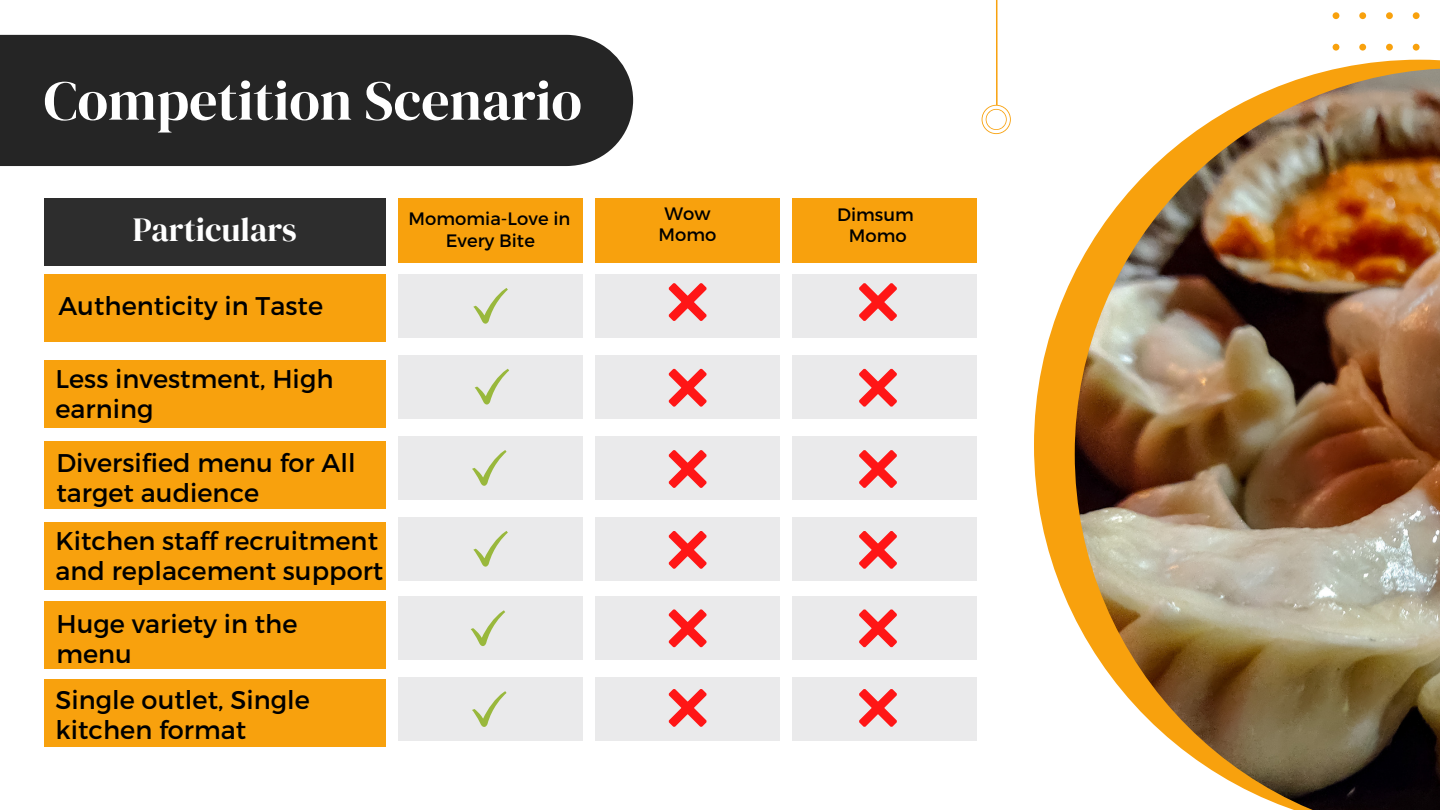
<style>
.page{position:relative;width:1440px;height:810px;background:#fff}
.page>*{position:absolute;margin:0;border:0;box-sizing:border-box;transform-origin:0 0}
.t1{font:56px "DM Serif Display";color:#fff}
.t2{font:33.5px "DM Serif Display";color:#fff}
.t3{font:25.6px/30px "Montserrat";letter-spacing:.005em;color:#000}
.t4{font:18px/21px "Montserrat";letter-spacing:.005em;color:#000;text-align:center}
</style>
<div class="page">
<svg style="left:1333px;top:12px;width:87px;height:39px"></svg>
<div style="left:44px;top:198px;width:342px;height:68px;background:#2d2d2d"></div>
<div style="left:44px;top:274px;width:342px;height:67px;background:#f8a10d"></div>
<div style="left:398px;top:198px;width:185px;height:64px;background:#f8a10d"></div>
<div style="left:595px;top:198px;width:185px;height:64px;background:#f8a10d"></div>
<div style="left:792px;top:198px;width:185px;height:64px;background:#f8a10d"></div>
<div style="left:44px;top:680px;width:342px;height:67px;background:#f8a10d"></div>
<div style="left:44px;top:360px;width:342px;height:67px;background:#f8a10d"></div>
<div style="left:44px;top:441px;width:342px;height:67px;background:#f8a10d"></div>
<div style="left:44px;top:522px;width:342px;height:68px;background:#f8a10d"></div>
<div style="left:44px;top:602px;width:342px;height:67px;background:#f8a10d"></div>
<div style="left:398px;top:274px;width:185px;height:63px;background:#eaeaeb"></div>
<div style="left:398px;top:355px;width:185px;height:64px;background:#eaeaeb"></div>
<div style="left:398px;top:436px;width:185px;height:64px;background:#eaeaeb"></div>
<div style="left:398px;top:517px;width:185px;height:64px;background:#eaeaeb"></div>
<div style="left:595px;top:274px;width:185px;height:63px;background:#eaeaeb"></div>
<div style="left:595px;top:355px;width:185px;height:64px;background:#eaeaeb"></div>
<div style="left:595px;top:436px;width:185px;height:64px;background:#eaeaeb"></div>
<div style="left:595px;top:517px;width:185px;height:64px;background:#eaeaeb"></div>
<div style="left:792px;top:274px;width:185px;height:63px;background:#eaeaeb"></div>
<div style="left:792px;top:355px;width:185px;height:64px;background:#eaeaeb"></div>
<div style="left:792px;top:436px;width:185px;height:64px;background:#eaeaeb"></div>
<div style="left:792px;top:517px;width:185px;height:64px;background:#eaeaeb"></div>
<div style="left:398px;top:596px;width:185px;height:64px;background:#eaeaeb"></div>
<div style="left:398px;top:677px;width:185px;height:64px;background:#eaeaeb"></div>
<div style="left:595px;top:596px;width:185px;height:64px;background:#eaeaeb"></div>
<div style="left:595px;top:677px;width:185px;height:64px;background:#eaeaeb"></div>
<div style="left:792px;top:596px;width:185px;height:64px;background:#eaeaeb"></div>
<div style="left:792px;top:677px;width:185px;height:64px;background:#eaeaeb"></div>
<div style="left:0;top:35px;width:633px;height:131px;background:#252525"></div>
<hr style="left:996px;top:0;width:2px;height:105px;background:#f8a10d">
<svg style="left:982px;top:105px;width:29px;height:29px"></svg>
<svg style="left:473px;top:288px;width:35px;height:36px"></svg>
<svg style="left:475px;top:369px;width:34px;height:36px"></svg>
<svg style="left:472px;top:450px;width:35px;height:36px"></svg>
<svg style="left:473px;top:531px;width:35px;height:36px"></svg>
<svg style="left:471px;top:610px;width:34px;height:36px"></svg>
<svg style="left:472px;top:691px;width:35px;height:36px"></svg>
<svg style="left:669px;top:283px;width:38px;height:38px"></svg>
<svg style="left:669px;top:369px;width:38px;height:38px"></svg>
<svg style="left:669px;top:450px;width:38px;height:38px"></svg>
<svg style="left:669px;top:531px;width:38px;height:38px"></svg>
<svg style="left:669px;top:609px;width:38px;height:38px"></svg>
<svg style="left:669px;top:689px;width:38px;height:38px"></svg>
<svg style="left:859px;top:283px;width:38px;height:38px"></svg>
<svg style="left:859px;top:369px;width:38px;height:38px"></svg>
<svg style="left:859px;top:450px;width:38px;height:38px"></svg>
<svg style="left:859px;top:531px;width:38px;height:38px"></svg>
<svg style="left:859px;top:609px;width:38px;height:38px"></svg>
<svg style="left:859px;top:689px;width:38px;height:38px"></svg>
<svg style="left:1034px;top:60px;width:406px;height:559px"></svg>
<img style="left:1075px;top:68px;width:365px;height:742px">
<p class="t1" style="left:44px;top:62px;width:540px">Competition Scenario</p>
<p class="t4" style="left:659px;top:203px;width:59px">Wow<br>Momo</p>
<p class="t4" style="left:837px;top:203px;width:78px">Dimsum</p>
<p class="t4" style="left:408px;top:207px;width:163px">Momomia-Love in</p>
<p class="t4" style="left:446px;top:229px;width:91px">Every Bite</p>
<p class="t2" style="left:133px;top:207px;width:166px">Particulars</p>
<p class="t4" style="left:849px;top:224px;width:59px">Momo</p>
<p class="t3" style="left:58px;top:290px;width:266px">Authenticity in Taste</p>
<p class="t3" style="left:55px;top:363px;width:280px">Less investment, High</p>
<p class="t3" style="left:55px;top:393px;width:100px">earning</p>
<p class="t3" style="left:56px;top:447px;width:301px">Diversified menu for All</p>
<p class="t3" style="left:56px;top:477px;width:204px">target audience</p>
<p class="t3" style="left:55px;top:525px;width:324px">Kitchen staff recruitment</p>
<p class="t3" style="left:55px;top:555px;width:329px">and replacement support</p>
<p class="t3" style="left:56px;top:608px;width:243px">Huge variety in the menu</p>
<p class="t3" style="left:55px;top:684px;width:256px">Single outlet, Single</p>
<p class="t3" style="left:55px;top:714px;width:192px">kitchen format</p>
</div>
